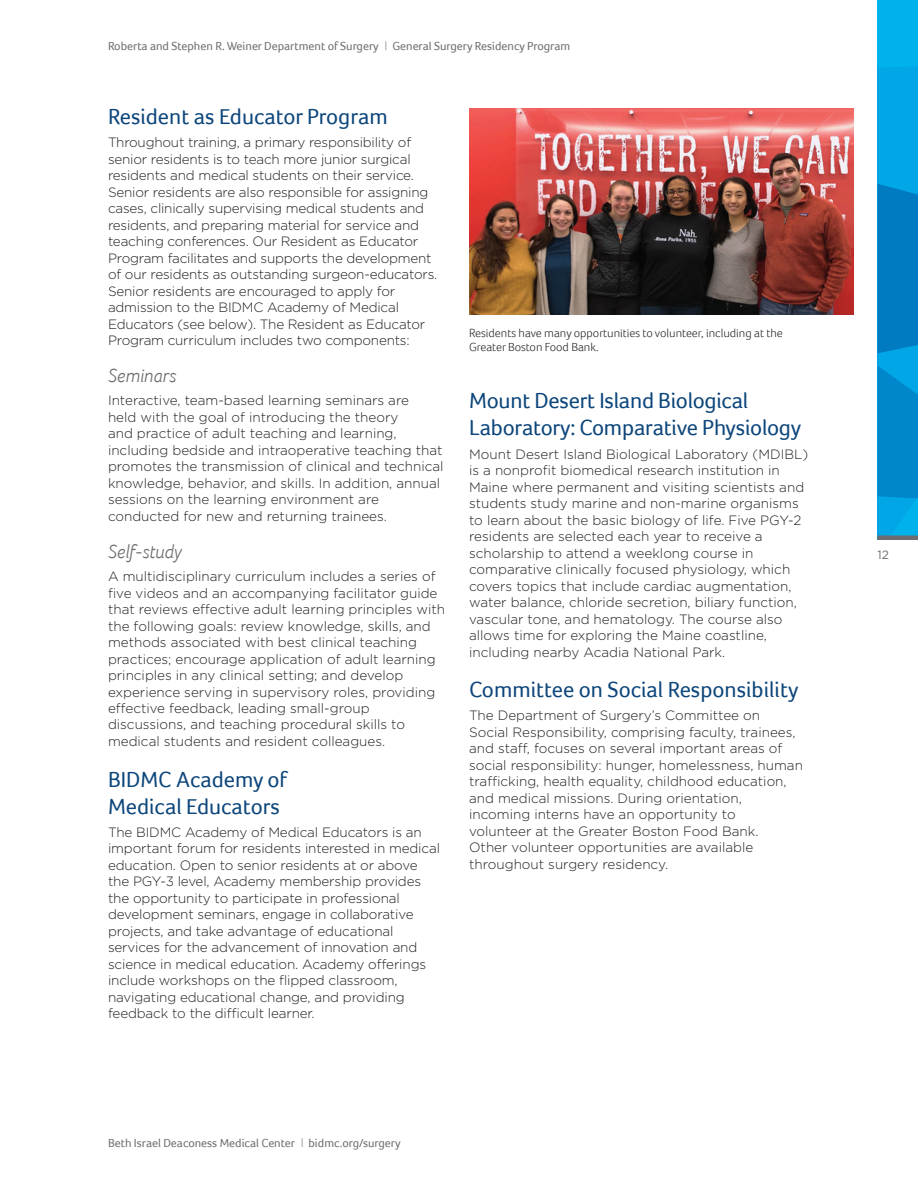
<style>
.page{position:relative;width:918px;height:1188px;background:#fff}
.page>*{position:absolute;margin:0;border:0;box-sizing:border-box;transform-origin:0 0}
.t1{font:22.5px/27px "Foco";letter-spacing:-.01em;color:#0d467b}
.t2{font:italic 300 19.5px "Foco";color:#6c6d70}
.t3{font:300 13.5px/16.5px "Gotham";color:#231f20}
.t4{font:12px "Foco";color:#6c6d70}
.t5{font:300 12px/14.4px "Foco";color:#231f20}
.t6{font:12px "Gotham HTF";color:#6c6d70}
.s1{font-family:"Gotham";font-weight:300}
</style>
<div class="page">
<div style="left:878px;top:0;width:40px;height:539px;background:#00b2eb"></div>
<svg style="left:878px;top:67px;width:40px;height:469px"></svg>
<hr style="left:877px;top:536px;width:41px;height:4px;background:#6c6d70">
<img style="left:469px;top:108px;width:385px;height:206px">
<p class="t4" style="left:108px;top:39px;width:464px">Roberta and Stephen R. Weiner Department of Surgery <span class="s1">l</span> General Surgery Residency Program</p>
<h1 class="t1" style="left:108px;top:103px;width:281px">Resident as Educator Program</h1>
<p class="t3" style="left:108px;top:134px;width:331px">Throughout training, a primary responsibility of senior residents is to teach more junior surgical residents and medical students on their service.<br>Senior residents are also responsible for assigning cases, clinically supervising medical students and residents, and preparing material for service and teaching conferences. Our Resident as Educator Program facilitates and supports the development of our residents as outstanding surgeon-educators.<br>Senior residents are encouraged to apply for admission to the BIDMC Academy of Medical Educators (see below). The Resident as Educator Program curriculum includes two components:</p>
<h2 class="t2" style="left:108px;top:364px;width:70px">Seminars</h2>
<p class="t3" style="left:108px;top:392px;width:337px">Interactive, team-based learning seminars are<br>held with the goal of introducing the theory<br>and practice of adult teaching and learning, including bedside and intraoperative teaching that promotes the transmission of clinical and technical knowledge, behavior, and skills. In addition, annual sessions on the learning environment are conducted for new and returning trainees.</p>
<h2 class="t2" style="left:108px;top:540px;width:75px">Self-study</h2>
<p class="t3" style="left:108px;top:568px;width:339px">A multidisciplinary curriculum includes a series of five videos and an accompanying facilitator guide that reviews effective adult learning principles with the following goals: review knowledge, skills, and methods associated with best clinical teaching practices; encourage application of adult learning principles in any clinical setting; and develop experience serving in supervisory roles, providing effective feedback, leading small-group discussions, and teaching procedural skills to medical students and resident colleagues.</p>
<h1 class="t1" style="left:108px;top:765px;width:181px">BIDMC Academy of<br>Medical Educators</h1>
<p class="t3" style="left:108px;top:823px;width:334px">The BIDMC Academy of Medical Educators is an important forum for residents interested in medical education. Open to senior residents at or above the PGY-3 level, Academy membership provides the opportunity to participate in professional development seminars, engage in collaborative projects, and take advantage of educational services for the advancement of innovation and science in medical education. Academy offerings include workshops on the flipped classroom, navigating educational change, and providing feedback to the difficult learner.</p>
<p class="t5" style="left:469px;top:325px;width:315px">Residents have many opportunities to volunteer, including at the<br>Greater Boston Food Bank.</p>
<h1 class="t1" style="left:469px;top:387px;width:334px">Mount Desert Island Biological<br>Laboratory: Comparative Physiology</h1>
<p class="t3" style="left:469px;top:445px;width:341px">Mount Desert Island Biological Laboratory (MDIBL) is a nonprofit biomedical research institution in Maine where permanent and visiting scientists and students study marine and non-marine organisms to learn about the basic biology of life. Five PGY-2 residents are selected each year to receive a scholarship to attend a weeklong course in comparative clinically focused physiology, which covers topics that include cardiac augmentation, water balance, chloride secretion, biliary function, vascular tone, and hematology. The course also allows time for exploring the Maine coastline, including nearby Acadia National Park.</p>
<h1 class="t1" style="left:469px;top:676px;width:331px">Committee on Social Responsibility</h1>
<p class="t3" style="left:469px;top:707px;width:335px">The Department of Surgery’s Committee on<br>Social Responsibility, comprising faculty, trainees, and staff, focuses on several important areas of social responsibility: hunger, homelessness, human trafficking, health equality, childhood education, and medical missions. During orientation, incoming interns have an opportunity to<br>volunteer at the Greater Boston Food Bank.<br>Other volunteer opportunities are available throughout surgery residency.</p>
<p class="t4" style="left:108px;top:1136px;width:294px">Beth Israel Deaconess Medical Center <span class="s1">l</span> bidmc.org/surgery</p>
<p class="t6" style="left:877px;top:548px;width:13px">12</p>
</div>
